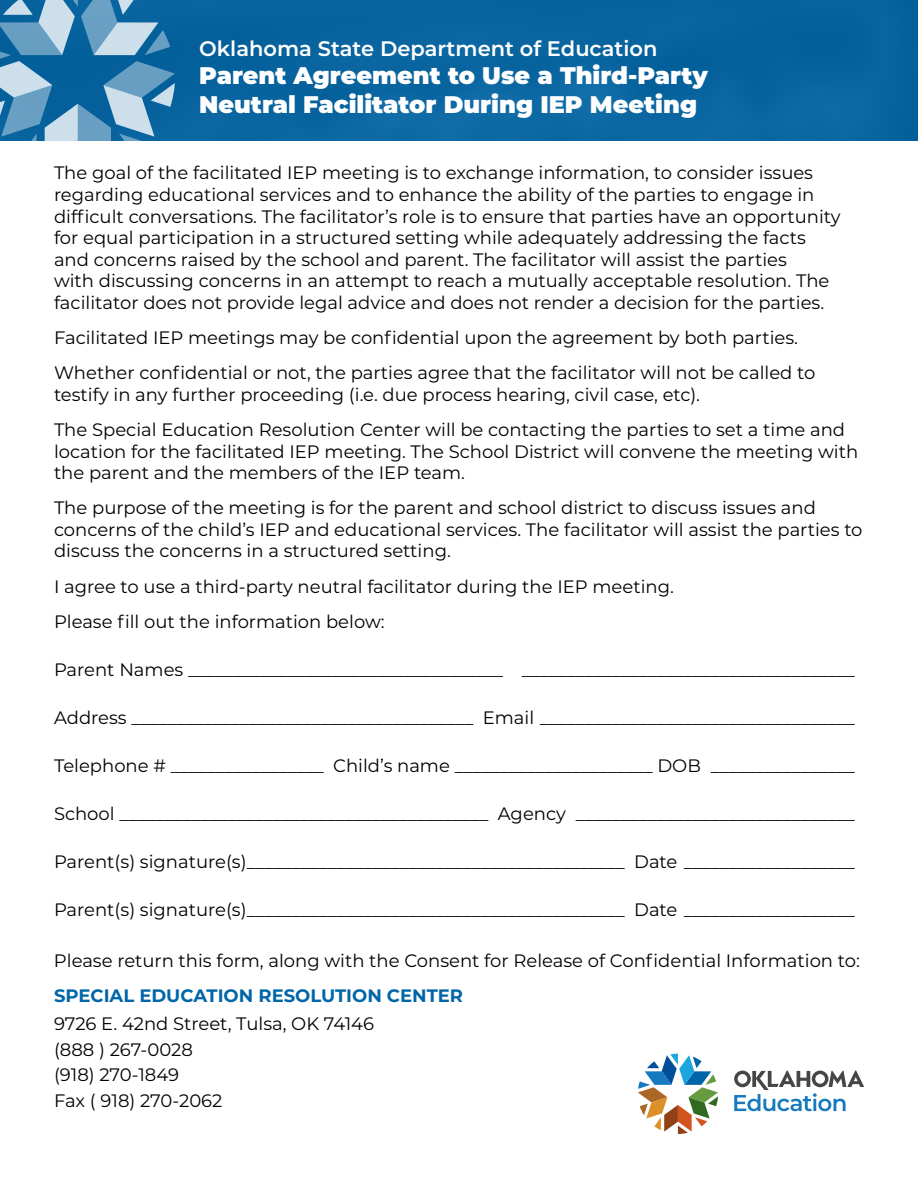
<style>
.page{position:relative;width:918px;height:1188px;background:#fff}
.page>*{position:absolute;margin:0;border:0;box-sizing:border-box;transform-origin:0 0}
.t1{font:900 24px/28.8px "Montserrat";color:#fff}
.t2{font:600 21px "Montserrat";color:#fff}
.t3{font:18px/21.6px "Montserrat";color:#000}
.t4{font:700 18px/28.3px "Montserrat";color:#0066a8}
.s1{font-weight:400;color:#000}
</style>
<div class="page">
<div style="left:0;top:0;width:918px;height:141px;background:#08649f"></div>
<svg style="left:0;top:0;width:175px;height:141px"></svg>
<svg style="left:638px;top:1054px;width:80px;height:80px"></svg>
<svg style="left:734px;top:1071px;width:130px;height:40px"></svg>
<p class="t2" style="left:199px;top:33px;width:460px">Oklahoma State Department of Education</p>
<h1 class="t1" style="left:199px;top:60px;width:510px">Parent Agreement to Use a Third-Party<br>Neutral Facilitator During IEP Meeting</h1>
<p class="t3" style="left:54px;top:162px;width:788px">The goal of the facilitated IEP meeting is to exchange information, to consider issues regarding educational services and to enhance the ability of the parties to engage in difficult conversations. The facilitator’s role is to ensure that parties have an opportunity for equal participation in a structured setting while adequately addressing the facts and concerns raised by the school and parent. The facilitator will assist the parties<br>with discussing concerns in an attempt to reach a mutually acceptable resolution. The facilitator does not provide legal advice and does not render a decision for the parties.</p>
<p class="t3" style="left:54px;top:326px;width:746px">Facilitated IEP meetings may be confidential upon the agreement by both parties.</p>
<p class="t3" style="left:54px;top:361px;width:763px">Whether confidential or not, the parties agree that the facilitator will not be called to testify in any further proceeding (i.e. due process hearing, civil case, etc).</p>
<p class="t3" style="left:54px;top:418px;width:806px">The Special Education Resolution Center will be contacting the parties to set a time and location for the facilitated IEP meeting. The School District will convene the meeting with the parent and the members of the IEP team.</p>
<p class="t3" style="left:54px;top:496px;width:810px">The purpose of the meeting is for the parent and school district to discuss issues and concerns of the child’s IEP and educational services. The facilitator will assist the parties to discuss the concerns in a structured setting.</p>
<p class="t3" style="left:54px;top:575px;width:621px">I agree to use a third-party neutral facilitator during the IEP meeting.</p>
<p class="t3" style="left:54px;top:610px;width:332px">Please fill out the information below:</p>
<p class="t3" style="left:54px;top:658px;width:802px">Parent Names ___________________________________ _____________________________________</p>
<p class="t3" style="left:54px;top:706px;width:421px">Address ______________________________________</p>
<p class="t3" style="left:483px;top:706px;width:374px">Email ___________________________________</p>
<p class="t3" style="left:54px;top:754px;width:271px">Telephone # _________________</p>
<p class="t3" style="left:333px;top:754px;width:523px">Child’s name ______________________ DOB ________________</p>
<p class="t3" style="left:54px;top:802px;width:436px">School _________________________________________</p>
<p class="t3" style="left:498px;top:802px;width:359px">Agency _______________________________</p>
<p class="t3" style="left:54px;top:850px;width:572px">Parent(s) signature(s)__________________________________________</p>
<p class="t3" style="left:634px;top:850px;width:222px">Date ___________________</p>
<p class="t3" style="left:54px;top:898px;width:572px">Parent(s) signature(s)__________________________________________</p>
<p class="t3" style="left:634px;top:898px;width:222px">Date ___________________</p>
<p class="t3" style="left:54px;top:949px;width:807px">Please return this form, along with the Consent for Release of Confidential Information to:</p>
<p class="t4" style="left:54px;top:980px;width:411px">SPECIAL EDUCATION RESOLUTION CENTER<br><span class="s1">9726 E. 42nd Street, Tulsa, OK 74146</span></p>
<p class="t3" style="left:54px;top:1036px;width:170px;line-height:25.5px">(888 ) 267-0028 (918) 270-1849<br>Fax ( 918) 270-2062</p>
</div>
